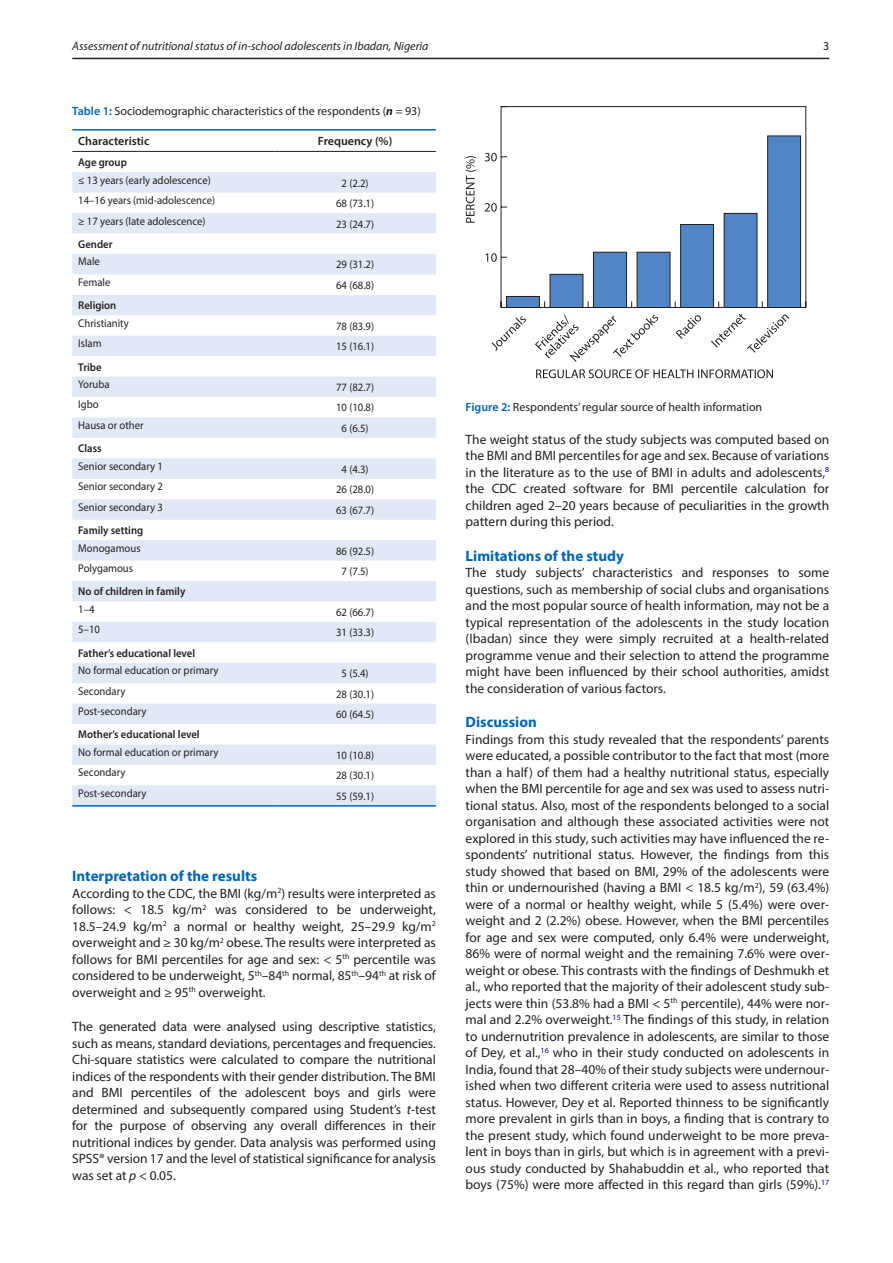
<style>
.page{position:relative;width:893px;height:1263px;background:#fff}
.page>*{position:absolute;margin:0;border:0;box-sizing:border-box;transform-origin:0 0}
.t1{font:700 15px "Myriad Pro";color:#0166b3}
.t2{font:13.5px/16.5px "Myriad Pro";color:#231f20;text-align:justify}
.t3{font:12px "Myriad Pro";color:#231f20}
.t4{font:italic 12px "Myriad Pro";color:#231f20}
.t5{font:600 12px "Myriad Pro";color:#231f20}
.t6{font:11.25px "Myriad Pro";color:#231f20;scale:.95 1}
.t7{font:600 11.25px "Myriad Pro";color:#231f20;scale:.95 1}
.s1{font-weight:600;color:#0166b3}
.s2{font-weight:700;font-style:italic}
.s3{font-style:italic}
</style>
<div class="page">
<hr style="left:72px;top:58px;width:757px;height:1px;background:#231f20">
<hr style="left:72px;top:129px;width:364px;height:2px;background:#0166b3">
<svg style="left:72px;top:172px;width:364px;height:633px;fill:#e7edf8"></svg>
<hr style="left:72px;top:151px;width:202px;height:1px;background:#231f20">
<hr style="left:274px;top:151px;width:162px;height:1px;background:#231f20">
<hr style="left:72px;top:805px;width:202px;height:2px;background:#0166b3">
<hr style="left:274px;top:805px;width:162px;height:2px;background:#0166b3">
<svg style="left:500px;top:106px;width:306px;height:202px"></svg>
<svg style="left:466px;top:156px;width:10px;height:67px"></svg>
<svg style="left:485px;top:253px;width:12px;height:9px"></svg>
<svg style="left:485px;top:203px;width:12px;height:9px"></svg>
<svg style="left:485px;top:153px;width:12px;height:8px"></svg>
<svg style="left:536px;top:369px;width:237px;height:9px"></svg>
<svg style="left:492px;top:316px;width:34px;height:35px"></svg>
<svg style="left:535px;top:314px;width:123px;height:48px"></svg>
<svg style="left:676px;top:315px;width:25px;height:24px"></svg>
<svg style="left:711px;top:314px;width:78px;height:39px"></svg>
<p class="t4" style="left:72px;top:39px;width:358px">Assessment of nutritional status of in-school adolescents in Ibadan, Nigeria</p>
<p class="t3" style="left:823px;top:39px;width:8px">3</p>
<p class="t3" style="left:72px;top:104px;width:350px"><span class="s1">Table 1:</span> Sociodemographic characteristics of the respondents (<span class="s2">n</span> = 93)</p>
<p class="t5" style="left:78px;top:134px;width:73px">Characteristic</p>
<p class="t5" style="left:318px;top:134px;width:76px">Frequency (%)</p>
<p class="t7" style="left:78px;top:155px;width:53px">Age group</p>
<p class="t6" style="left:78px;top:173px;width:141px">≤ 13 years (early adolescence)</p>
<p class="t6" style="left:342px;top:176px;width:30px">2 (2.2)</p>
<p class="t6" style="left:78px;top:193px;width:146px">14–16 years (mid-adolescence)</p>
<p class="t6" style="left:336px;top:196px;width:41px">68 (73.1)</p>
<p class="t6" style="left:78px;top:214px;width:136px">≥ 17 years (late adolescence)</p>
<p class="t6" style="left:336px;top:217px;width:41px">23 (24.7)</p>
<p class="t7" style="left:78px;top:237px;width:38px">Gender</p>
<p class="t6" style="left:78px;top:255px;width:24px">Male</p>
<p class="t6" style="left:336px;top:258px;width:41px">29 (31.2)</p>
<p class="t6" style="left:78px;top:275px;width:35px">Female</p>
<p class="t6" style="left:336px;top:278px;width:41px">64 (68.8)</p>
<p class="t7" style="left:78px;top:298px;width:42px">Religion</p>
<p class="t6" style="left:78px;top:316px;width:55px">Christianity</p>
<p class="t6" style="left:336px;top:319px;width:41px">78 (83.9)</p>
<p class="t6" style="left:78px;top:336px;width:26px">Islam</p>
<p class="t6" style="left:336px;top:339px;width:41px">15 (16.1)</p>
<p class="t7" style="left:78px;top:360px;width:26px">Tribe</p>
<p class="t6" style="left:78px;top:377px;width:35px">Yoruba</p>
<p class="t6" style="left:336px;top:380px;width:41px">77 (82.7)</p>
<p class="t6" style="left:78px;top:398px;width:23px">Igbo</p>
<p class="t6" style="left:336px;top:401px;width:41px">10 (10.8)</p>
<p class="t6" style="left:78px;top:418px;width:70px">Hausa or other</p>
<p class="t6" style="left:342px;top:421px;width:30px">6 (6.5)</p>
<p class="t7" style="left:78px;top:441px;width:26px">Class</p>
<p class="t6" style="left:78px;top:459px;width:91px">Senior secondary 1</p>
<p class="t6" style="left:342px;top:462px;width:30px">4 (4.3)</p>
<p class="t6" style="left:78px;top:479px;width:91px">Senior secondary 2</p>
<p class="t6" style="left:336px;top:482px;width:41px">26 (28.0)</p>
<p class="t6" style="left:78px;top:500px;width:91px">Senior secondary 3</p>
<p class="t6" style="left:336px;top:503px;width:41px">63 (67.7)</p>
<p class="t7" style="left:78px;top:523px;width:70px">Family setting</p>
<p class="t6" style="left:78px;top:541px;width:67px">Monogamous</p>
<p class="t6" style="left:336px;top:544px;width:41px">86 (92.5)</p>
<p class="t6" style="left:78px;top:561px;width:59px">Polygamous</p>
<p class="t6" style="left:342px;top:564px;width:30px">7 (7.5)</p>
<p class="t7" style="left:78px;top:584px;width:114px">No of children in family</p>
<p class="t6" style="left:78px;top:602px;width:19px">1–4</p>
<p class="t6" style="left:336px;top:605px;width:41px">62 (66.7)</p>
<p class="t6" style="left:78px;top:622px;width:24px">5–10</p>
<p class="t6" style="left:336px;top:625px;width:41px">31 (33.3)</p>
<p class="t7" style="left:78px;top:646px;width:125px">Father’s educational level</p>
<p class="t6" style="left:78px;top:663px;width:149px">No formal education or primary</p>
<p class="t6" style="left:342px;top:666px;width:30px">5 (5.4)</p>
<p class="t6" style="left:78px;top:684px;width:51px">Secondary</p>
<p class="t6" style="left:336px;top:687px;width:41px">28 (30.1)</p>
<p class="t6" style="left:78px;top:704px;width:73px">Post-secondary</p>
<p class="t6" style="left:336px;top:707px;width:41px">60 (64.5)</p>
<p class="t7" style="left:78px;top:727px;width:129px">Mother’s educational level</p>
<p class="t6" style="left:78px;top:745px;width:149px">No formal education or primary</p>
<p class="t6" style="left:336px;top:748px;width:41px">10 (10.8)</p>
<p class="t6" style="left:78px;top:765px;width:51px">Secondary</p>
<p class="t6" style="left:336px;top:768px;width:41px">28 (30.1)</p>
<p class="t6" style="left:78px;top:786px;width:73px">Post-secondary</p>
<p class="t6" style="left:336px;top:789px;width:41px">55 (59.1)</p>
<p class="t1" style="left:72px;top:866px;width:186px">Interpretation of the results</p>
<p class="t2" style="left:72px;top:885px;width:365px">According to the CDC, the BMI (kg/m<sup>2</sup>) results were interpreted as follows: &lt; 18.5 kg/m<sup>2</sup> was considered to be underweight, 18.5–24.9 kg/m<sup>2</sup> a normal or healthy weight, 25–29.9 kg/m<sup>2 </sup>overweight and ≥ 30 kg/m<sup>2</sup> obese. The results were interpreted as follows for BMI percentiles for age and sex: &lt; 5<sup>th</sup> percentile was considered to be underweight, 5<sup>th</sup>–84<sup>th</sup> normal, 85<sup>th</sup>–94<sup>th</sup> at risk of overweight and ≥ 95<sup>th</sup> overweight.</p>
<p class="t2" style="left:72px;top:1018px;width:365px">The generated data were analysed using descriptive statistics, such as means, standard deviations, percentages and frequencies.<br>Chi-square statistics were calculated to compare the nutritional indices of the respondents with their gender distribution. The BMI and BMI percentiles of the adolescent boys and girls were determined and subsequently compared using Student’s <span class="s3">t</span>-test for the purpose of observing any overall differences in their nutritional indices by gender. Data analysis was performed using SPSS® version 17 and the level of statistical significance for analysis was set at <span class="s3">p</span> &lt; 0.05.</p>
<p class="t3" style="left:466px;top:400px;width:298px"><span class="s1">Figure 2:</span> Respondents’ regular source of health information</p>
<p class="t2" style="left:466px;top:431px;width:365px">The weight status of the study subjects was computed based on the BMI and BMI percentiles for age and sex. Because of variations in the literature as to the use of BMI in adults and adolescents,<sup>8 </sup>the CDC created software for BMI percentile calculation for children aged 2–20 years because of peculiarities in the growth pattern during this period.</p>
<p class="t1" style="left:466px;top:546px;width:160px">Limitations of the study</p>
<p class="t2" style="left:466px;top:564px;width:365px">The study subjects’ characteristics and responses to some questions, such as membership of social clubs and organisations and the most popular source of health information, may not be a typical representation of the adolescents in the study location (Ibadan) since they were simply recruited at a health-related programme venue and their selection to attend the programme might have been influenced by their school authorities, amidst the consideration of various factors.</p>
<p class="t1" style="left:466px;top:713px;width:73px">Discussion</p>
<p class="t2" style="left:466px;top:731px;width:365px">Findings from this study revealed that the respondents’ parents were educated, a possible contributor to the fact that most (more than a half) of them had a healthy nutritional status, especially when the BMI percentile for age and sex was used to assess nutri&shy;tional status. Also, most of the respondents belonged to a social organisation and although these associated activities were not explored in this study, such activities may have influenced the re&shy;spondents’ nutritional status. However, the findings from this study showed that based on BMI, 29% of the adolescents were thin or undernourished (having a BMI &lt; 18.5 kg/m<sup>2</sup>), 59 (63.4%) were of a normal or healthy weight, while 5 (5.4%) were over&shy;weight and 2 (2.2%) obese. However, when the BMI percentiles for age and sex were computed, only 6.4% were underweight, 86% were of normal weight and the remaining 7.6% were over&shy;weight or obese. This contrasts with the findings of Deshmukh et al., who reported that the majority of their adolescent study sub&shy;jects were thin (53.8% had a BMI &lt; 5<sup>th</sup> percentile), 44% were nor&shy;mal and 2.2% overweight.<sup>15</sup> The findings of this study, in relation to undernutrition prevalence in adolescents, are similar to those of Dey, et al.,<sup>16</sup> who in their study conducted on adolescents in India, found that 28–40% of their study subjects were undernour&shy;ished when two different criteria were used to assess nutritional status. However, Dey et al. Reported thinness to be significantly more prevalent in girls than in boys, a finding that is contrary to the present study, which found underweight to be more preva&shy;lent in boys than in girls, but which is in agreement with a previ&shy;ous study conducted by Shahabuddin et al., who reported that boys (75%) were more affected in this regard than girls (59%).<sup>17</sup></p>
</div>
